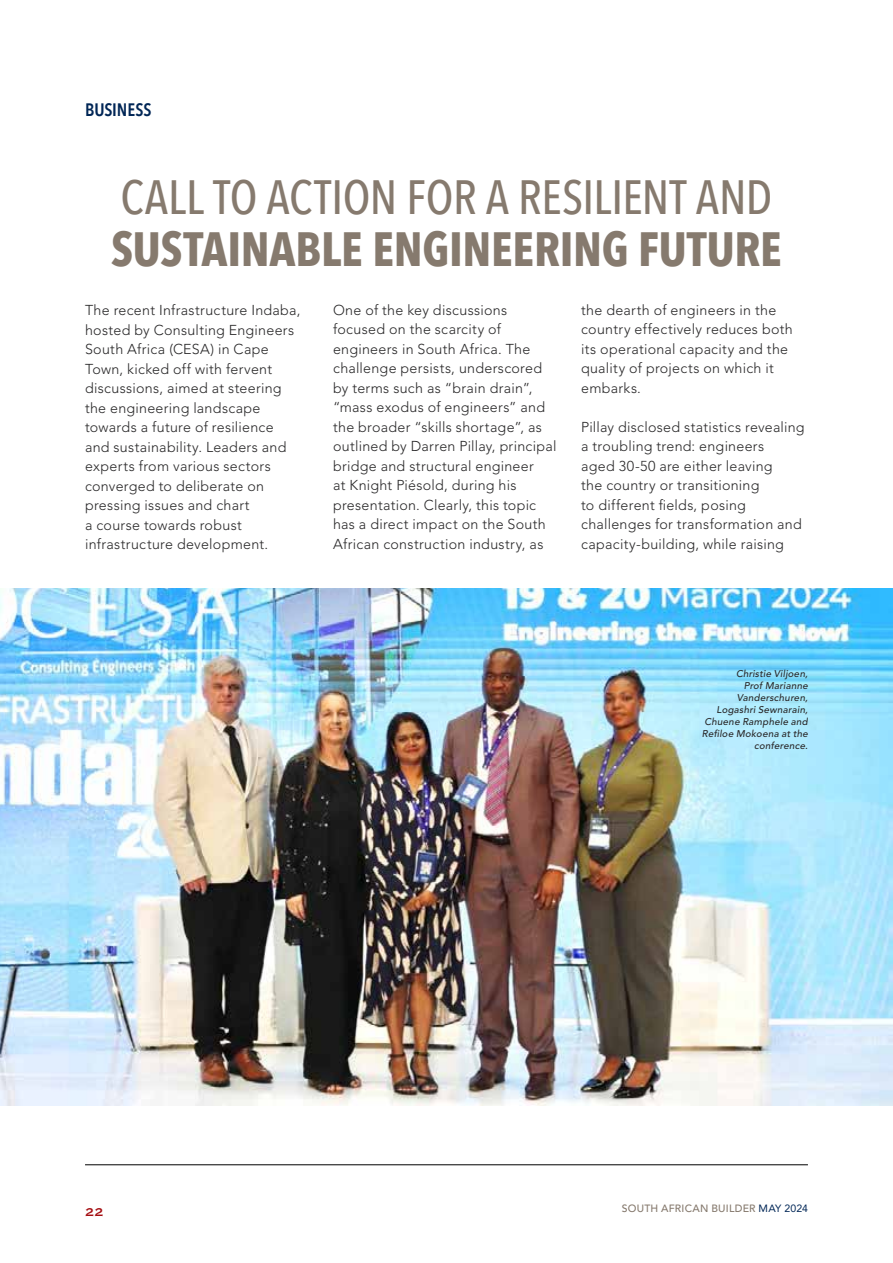
<style>
.page{position:relative;width:893px;height:1263px;background:#fff}
.page>*{position:absolute;margin:0;border:0;box-sizing:border-box;transform-origin:0 0}
.t1{font:500 48px "Avenir Next Condensed";letter-spacing:-.01em;color:#867a6e}
.t2{font:700 48px "Avenir Next Condensed";letter-spacing:-.005em;color:#867a6e}
.t3{font:600 18px "Avenir Next Condensed";letter-spacing:-.005em;color:#002656}
.t4{font:15px "Copperplate";color:#a50e12}
.t5{font:300 14.25px/19.5px "Avenir LT Std";letter-spacing:.02em;color:#292829}
.t6{font:500 10.5px "Avenir LT Std";letter-spacing:.02em;color:#867a6e}
.t7{font:italic 500 9.75px/12px "Avenir LT Std";letter-spacing:.025em;color:#292829;text-align:right}
.s1{font-weight:400;color:#002656}
</style>
<div class="page">
<hr style="left:85px;top:1164px;width:723px;height:1px;background:#000">
<img style="left:0;top:589px;width:893px;height:517px">
<p class="t3" style="left:85px;top:99px;width:68px">BUSINESS</p>
<h1 class="t1" style="left:121px;top:168px;width:653px">CALL TO ACTION FOR A RESILIENT AND</h1>
<h1 class="t2" style="left:111px;top:219px;width:672px">SUSTAINABLE ENGINEERING FUTURE</h1>
<p class="t5" style="left:85px;top:300px;width:217px">The recent Infrastructure Indaba, hosted by Consulting Engineers<br>South Africa (CESA) in Cape<br>Town, kicked off with fervent discussions, aimed at steering the engineering landscape towards a future of resilience and sustainability. Leaders and experts from various sectors converged to deliberate on pressing issues and chart<br>a course towards robust infrastructure development.</p>
<p class="t5" style="left:333px;top:300px;width:225px">One of the key discussions focused on the scarcity of engineers in South Africa. The challenge persists, underscored by terms such as “brain drain”, “mass exodus of engineers” and the broader “skills shortage”, as outlined by Darren Pillay, principal bridge and structural engineer<br>at Knight Piésold, during his presentation. Clearly, this topic has a direct impact on the South<br>African construction industry, as</p>
<p class="t5" style="left:581px;top:300px;width:213px">the dearth of engineers in the country effectively reduces both its operational capacity and the quality of projects on which it embarks.</p>
<p class="t5" style="left:581px;top:417px;width:225px">Pillay disclosed statistics revealing a troubling trend: engineers<br>aged 30-50 are either leaving<br>the country or transitioning<br>to different fields, posing challenges for transformation and capacity-building, while raising</p>
<p class="t4" style="left:85px;top:1202px;width:20px">22</p>
<p class="t7" style="left:702px;top:668px;width:107px">Christie Viljoen,<br>Prof Marianne<br>Vanderschuren,<br>Logashri Sewnarain,<br>Chuene Ramphele and<br>Refiloe Mokoena at the conference.</p>
<p class="t6" style="left:622px;top:1203px;width:188px">SOUTH AFRICAN BUILDER <span class="s1">MAY 2024</span></p>
</div>
